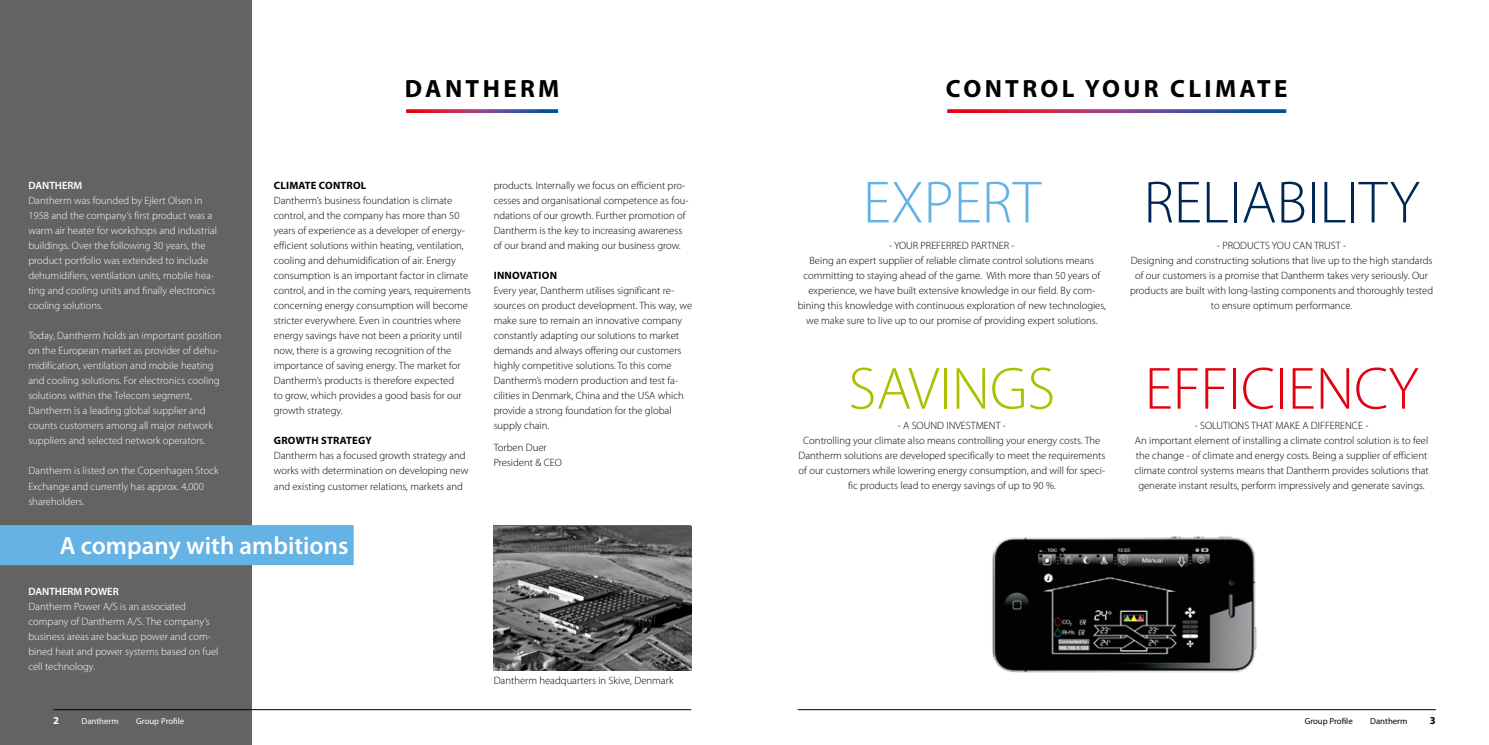
<style>
.page{position:relative;width:1489px;height:745px;background:#fff}
.page>*{position:absolute;margin:0;border:0;box-sizing:border-box;transform-origin:0 0}
.t1{font:300 60px "Myriad Pro";color:#002655}
.t2{font:300 60px "Myriad Pro";color:#e3000f}
.t3{font:300 60px "Myriad Pro";color:#adc000}
.t4{font:300 60px "Myriad Pro";color:#65b2e4}
.t5{font:700 25px "Myriad Pro";letter-spacing:.135em;color:#000}
.t6{font:600 25px "Myriad Pro";color:#fff}
.t7{font:300 10.62px/15px "Myriad Pro";color:#000}
.t8{font:300 10.62px/15px "Myriad Pro";color:#fff}
.t9{font:700 10.62px "Myriad Pro";letter-spacing:.02em;color:#000}
.t10{font:600 10.62px "Myriad Pro";color:#fff}
.t11{font:700 10.62px "Myriad Pro";color:#fff}
.t12{font:8.75px "Myriad Pro";color:#fff}
.t13{font:8.75px "Myriad Pro";color:#000}
</style>
<div class="page">
<img style="left:992px;top:536px;width:265px;height:137px">
<div style="left:0;top:0;width:252px;height:744px;background:#636362"></div>
<svg style="left:406px;top:109px;width:152px;height:4px"></svg>
<div style="left:0;top:524px;width:353px;height:40px;background:#65b2e4"></div>
<img style="left:493px;top:526px;width:198px;height:144px">
<svg style="left:947px;top:109px;width:339px;height:4px"></svg>
<hr style="left:53px;top:709px;width:638px;height:1px;background:#000">
<hr style="left:797px;top:709px;width:638px;height:1px;background:#000">
<p class="t10" style="left:28px;top:179px;width:56px">DANTHERM</p>
<p class="t8" style="left:28px;top:193px;width:190px">Dantherm was founded by Ejlert Olsen in 1958 and the company’s first product was a warm air heater for workshops and industrial buildings. Over the following 30 years, the product portfolio was extended to include dehumidifiers, ventilation units, mobile hea&shy;ting and cooling units and finally electronics cooling solutions.</p>
<p class="t8" style="left:28px;top:328px;width:195px">Today, Dantherm holds an important position on the European market as provider of dehu&shy;midification, ventilation and mobile heating and cooling solutions. For electronics cooling solutions within the Telecom segment, Dantherm is a leading global supplier and counts customers among all major network suppliers and selected network operators.</p>
<p class="t8" style="left:28px;top:463px;width:192px">Dantherm is listed on the Copenhagen Stock<br>Exchange and currently has approx. 4,000 shareholders.</p>
<h2 class="t5" style="left:405px;top:72px;width:156px">DANTHERM</h2>
<p class="t9" style="left:274px;top:178px;width:94px">CLIMATE CONTROL</p>
<p class="t7" style="left:274px;top:193px;width:199px">Dantherm’s business foundation is climate control, and the company has more than 50 years of experience as a developer of energy&shy;efficient solutions within heating, ventilation, cooling and dehumidification of air. Energy consumption is an important factor in climate control, and in the coming years, requirements concerning energy consumption will become stricter everywhere. Even in countries where energy savings have not been a priority until now, there is a growing recognition of the importance of saving energy. The market for Dantherm’s products is therefore expected<br>to grow, which provides a good basis for our growth strategy.</p>
<p class="t9" style="left:274px;top:433px;width:99px">GROWTH STRATEGY</p>
<p class="t7" style="left:274px;top:448px;width:196px">Dantherm has a focused growth strategy and works with determination on developing new and existing customer relations, markets and</p>
<p class="t7" style="left:493px;top:178px;width:196px">products. I nternally we focus on efficient pro&shy;cesses and organisational competence as fou&shy;ndations of our growth. Further promotion of Dantherm is the key to increasing awareness of our brand and making our business grow.</p>
<p class="t9" style="left:494px;top:268px;width:65px">INNOVATION</p>
<p class="t7" style="left:493px;top:283px;width:200px">Every year, Dantherm utilises significant re&shy;sources on product development. This way, we make sure to remain an innovative company constantly adapting our solutions to market demands and always offering our customers highly competitive solutions. To this come Dantherm’s modern production and test fa&shy;cilities in Denmark, China and the USA which provide a strong foundation for the global supply chain.</p>
<p class="t7" style="left:493px;top:440px;width:63px">Torben Duer<br>President &amp; CEO</p>
<h2 class="t6" style="left:60px;top:529px;width:290px">A company with ambitions</h2>
<p class="t10" style="left:28px;top:584px;width:92px">DANTHERM POWER</p>
<p class="t8" style="left:28px;top:598px;width:192px">Dantherm Power A/S is an associated company of Dantherm A/S. The company’s business areas are backup power and com&shy;bined heat and power systems based on fuel cell technology.</p>
<p class="t7" style="left:493px;top:672px;width:181px">Dantherm headquarters in Skive, Denmark</p>
<h2 class="t5" style="left:945px;top:72px;width:343px">CONTROL YOUR CLIMATE</h2>
<h1 class="t4" style="left:862px;top:166px;width:90px">EXPERT</h1>
<p class="t7" style="left:889px;top:238px;width:18px">- YOUR</p>
<p class="t7" style="left:920px;top:238px;width:6px">PREFERRE</p>
<p class="t7" style="left:961px;top:238px;width:16px">D PARTNER</p>
<p class="t7" style="left:1011px;top:238px;width:5px">-</p>
<p class="t7" style="left:809px;top:253px;width:286px">Being an expert supplier of reliable climate control solutions means</p>
<p class="t7" style="left:803px;top:268px;width:299px">committing to staying ahead of the game. With more than 50 years of</p>
<p class="t7" style="left:808px;top:283px;width:288px">experience, we have built extensive knowledge in our field. By com-</p>
<p class="t7" style="left:797px;top:298px;width:310px">bining this knowledge with continuous exploration of new technologies,</p>
<p class="t7" style="left:806px;top:313px;width:293px">we make sure to live up to our promise of providing expert solutions.</p>
<h1 class="t3" style="left:848px;top:352px;width:208px">SAVINGS</h1>
<p class="t7" style="left:897px;top:418px;width:27px">- A SOUN</p>
<p class="t7" style="left:937px;top:418px;width:41px">D INVESTMENT</p>
<p class="t7" style="left:1002px;top:418px;width:5px">-</p>
<p class="t7" style="left:803px;top:433px;width:299px">Controlling your climate also means controlling your energy costs. The</p>
<p class="t7" style="left:798px;top:448px;width:308px">Dantherm solutions are developed specifically to meet the requirements</p>
<p class="t7" style="left:798px;top:463px;width:308px">of our customers while lowering energy consumption, and will for speci-</p>
<p class="t7" style="left:848px;top:478px;width:209px">fic products lead to energy savings of up to 90 %.</p>
<h1 class="t1" style="left:1143px;top:166px;width:27px">RELIA</h1>
<h1 class="t1" style="left:1276px;top:166px;width:144px">BILITY</h1>
<p class="t7" style="left:1129px;top:238px;width:304px;text-align:center">- PRODUCTS YOU CAN TRU ST -<br>Designing and constructing solutions that live up to the high standards of our customers is a promise that Dantherm takes very seriously. Our products are built with long-lasting components and thoroughly tested to ensure optimum performance.</p>
<h1 class="t2" style="left:1144px;top:352px;width:275px">EFFICIENCY</h1>
<p class="t7" style="left:1194px;top:418px;width:17px">- SOLUTION</p>
<p class="t7" style="left:1244px;top:418px;width:14px">S THAT</p>
<p class="t7" style="left:1275px;top:418px;width:48px">MAKE A DIFFEREN</p>
<p class="t7" style="left:1351px;top:418px;width:18px">CE -</p>
<p class="t7" style="left:1134px;top:433px;width:295px">An important element of installing a climate control solution is to feel</p>
<p class="t7" style="left:1135px;top:448px;width:293px">the change - of climate and energy costs. Being a supplier of efficient</p>
<p class="t7" style="left:1134px;top:463px;width:296px">climate control systems means that Dantherm provides solutions that</p>
<p class="t7" style="left:1138px;top:478px;width:288px">generate instant results, perform impressively and generate savings.</p>
<p class="t11" style="left:53px;top:712px;width:7px">2</p>
<p class="t12" style="left:81px;top:715px;width:46px">Dantherm G</p>
<p class="t12" style="left:142px;top:715px;width:44px">roup Profile</p>
<p class="t13" style="left:1304px;top:715px;width:50px">Group Profile</p>
<p class="t13" style="left:1369px;top:715px;width:39px">Dantherm</p>
<p class="t9" style="left:1429px;top:712px;width:7px">3</p>
</div>
